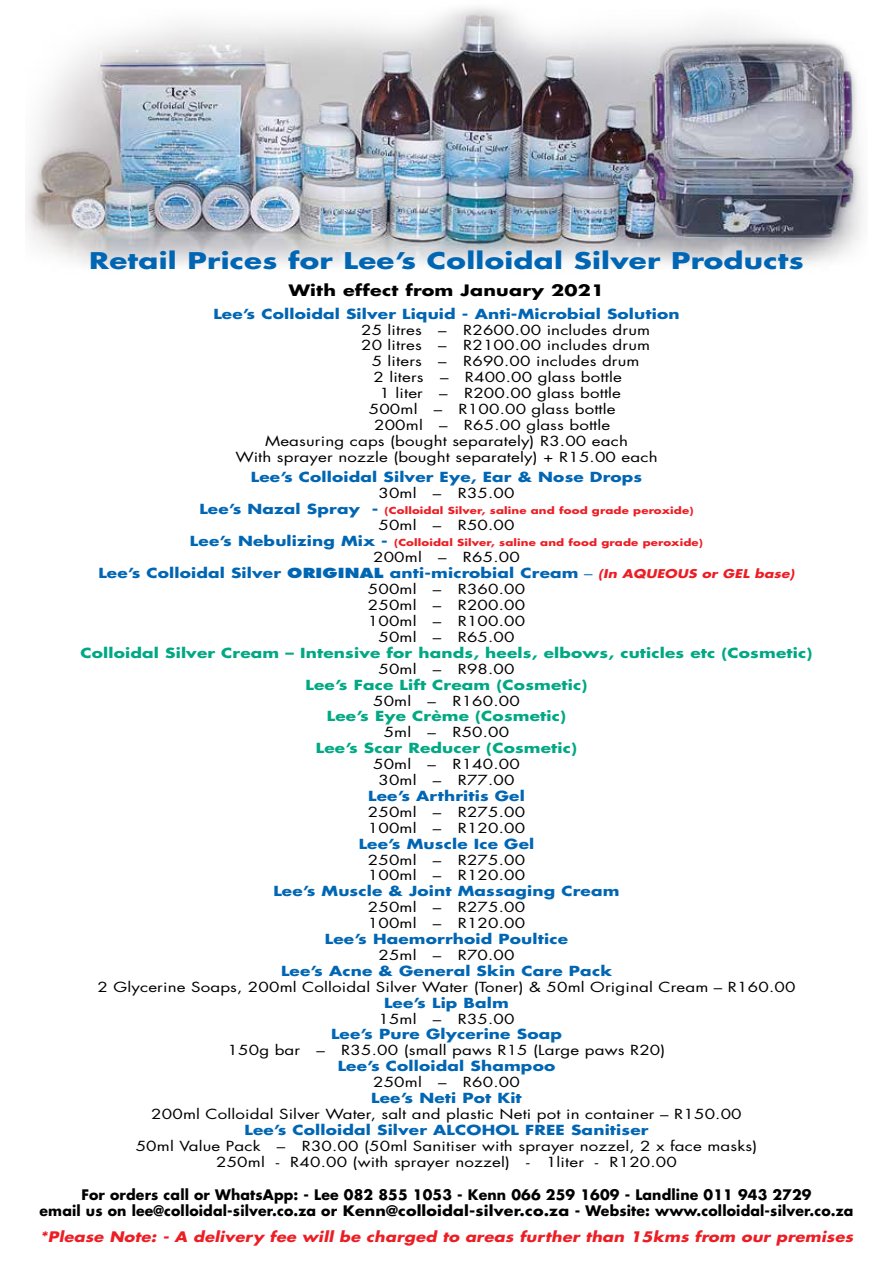
<style>
.page{position:relative;width:893px;height:1263px;background:#fff}
.page>*{position:absolute;margin:0;border:0;box-sizing:border-box;transform-origin:0 0}
.t1{font:700 22.35px "Futura";letter-spacing:.01em;color:#0066b3;scale:1.31 1}
.t2{font:700 15.3px "Futura";letter-spacing:.01em;color:#000;scale:1.25 1}
.t3{font:700 14.1px/16.5px "Futura";letter-spacing:.01em;color:#000;text-align:center}
.t4{font:italic 700 14.1px "Futura";letter-spacing:.01em;color:#ed1d24;scale:1.15 1}
.t5{font:13.5px/16px "Futura";letter-spacing:.01em;color:#000;text-align:center;scale:1.25 1}
.t6{font:700 13.5px "Futura";letter-spacing:.01em;color:#0066b3;scale:1.25 1}
.t7{font:700 13.5px "Futura";letter-spacing:.01em;color:#00a883;scale:1.25 1}
.t8{font:700 9.45px "Futura";letter-spacing:.01em;color:#ed1d24;scale:1.25 1}
.s1{font-size:13.5px;color:#0066b3}
.s2{font-weight:700;color:#0066b3}
.s3{font-weight:800;color:#0066b3}
.s4{color:#0066b3}
.s5{font-weight:700;font-style:italic;font-size:11.85px;color:#ed1d24}
</style>
<div class="page">
<img style="left:25px;top:7px;width:839px;height:262px">
<h1 class="t1" style="left:89px;top:245px;width:547px">Retail Prices for Lee’s Colloidal Silver Products</h1>
<p class="t2" style="left:289px;top:279px;width:254px">With effect from January 2021</p>
<p class="t6" style="left:213px;top:304px;width:374px">Lee’s Colloidal Silver Liquid - Anti-Microbial Solution</p>
<p class="t5" style="left:361px;top:321px;width:233px">25 litres – R2600.00 includes drum</p>
<p class="t5" style="left:361px;top:337px;width:233px">20 litres – R2100.00 includes drum</p>
<p class="t5" style="left:372px;top:353px;width:216px">5 liters – R690.00 includes drum</p>
<p class="t5" style="left:373px;top:369px;width:200px">2 liters – R400.00 glass bottle</p>
<p class="t5" style="left:379px;top:385px;width:195px">1 liter – R200.00 glass bottle</p>
<p class="t5" style="left:369px;top:401px;width:199px">500ml – R100.00 glass bottle</p>
<p class="t5" style="left:374px;top:417px;width:190px">200ml – R65.00 glass bottle</p>
<p class="t5" style="left:265px;top:433px;width:292px">Measuring caps (bought separately) R3.00 each</p>
<p class="t5" style="left:235px;top:449px;width:339px">With sprayer nozzle (bought separately) + R15.00 each</p>
<p class="t6" style="left:251px;top:468px;width:315px">Lee’s Colloidal Silver Eye, Ear &amp; Nose Drops</p>
<p class="t5" style="left:378px;top:485px;width:110px">30ml – R35.00</p>
<p class="t8" style="left:199px;top:504px;width:397px"><span class="s1">Lee’s Nazal Spray -</span> (Colloidal Silver, saline and food grade peroxide)</p>
<p class="t5" style="left:378px;top:517px;width:110px">50ml – R50.00</p>
<p class="t8" style="left:190px;top:536px;width:412px"><span class="s1">Lee’s Nebulizing Mix -</span> (Colloidal Silver, saline and food grade peroxide)</p>
<p class="t5" style="left:98px;top:549px;width:558px">200ml – R65.00<br><span class="s2">Lee’s Colloidal Silver</span> <span class="s3">ORIGINAL</span> <span class="s2">anti-microbial Cream</span> <span class="s4">–</span> <span class="s5">(In AQUEOUS or GEL base)<br></span>500ml – R360.00<br>250ml – R200.00<br>100ml – R100.00<br>50ml – R65.00</p>
<p class="t7" style="left:81px;top:643px;width:587px">Colloidal Silver Cream – Intensive for hands, heels, elbows, cuticles etc (Cosmetic)</p>
<p class="t5" style="left:378px;top:660px;width:110px">50ml – R98.00</p>
<p class="t7" style="left:306px;top:675px;width:227px">Lee’s Face Lift Cream (Cosmetic)</p>
<p class="t5" style="left:373px;top:692px;width:119px">50ml – R160.00</p>
<p class="t7" style="left:327px;top:707px;width:193px">Lee’s Eye Crème (Cosmetic)</p>
<p class="t5" style="left:384px;top:724px;width:102px">5ml – R50.00</p>
<p class="t7" style="left:316px;top:739px;width:210px">Lee’s Scar Reducer (Cosmetic)</p>
<p class="t5" style="left:373px;top:756px;width:119px">50ml – R140.00<br>30ml – R77.00</p>
<p class="t6" style="left:368px;top:786px;width:127px">Lee’s Arthritis Gel</p>
<p class="t5" style="left:368px;top:804px;width:127px;text-align:left">250ml – R275.00<br>100ml – R120.00</p>
<p class="t6" style="left:359px;top:834px;width:142px">Lee’s Muscle Ice Gel</p>
<p class="t5" style="left:368px;top:851px;width:127px;text-align:left">250ml – R275.00<br>100ml – R120.00</p>
<p class="t6" style="left:273px;top:882px;width:278px">Lee’s Muscle &amp; Joint Massaging Cream</p>
<p class="t5" style="left:368px;top:899px;width:127px;text-align:left">250ml – R275.00<br>100ml – R120.00</p>
<p class="t6" style="left:325px;top:929px;width:196px">Lee’s Haemorrhoid Poultice</p>
<p class="t5" style="left:378px;top:947px;width:110px">25ml – R70.00</p>
<p class="t6" style="left:281px;top:961px;width:266px">Lee’s Acne &amp; General Skin Care Pack</p>
<p class="t5" style="left:98px;top:978px;width:560px">2 Glycerine Soaps, 200ml Colloidal Silver Water (Toner) &amp; 50ml Original Cream – R160.00</p>
<p class="t6" style="left:384px;top:993px;width:101px">Lee’s Lip Balm</p>
<p class="t5" style="left:378px;top:1010px;width:110px">15ml – R35.00</p>
<p class="t6" style="left:331px;top:1025px;width:186px">Lee’s Pure Glycerine Soap</p>
<p class="t5" style="left:228px;top:1042px;width:352px">150g bar – R35.00 (small paws R15 (Large paws R20)</p>
<p class="t6" style="left:338px;top:1057px;width:175px">Lee’s Colloidal Shampoo</p>
<p class="t5" style="left:373px;top:1074px;width:119px">250ml – R60.00</p>
<p class="t6" style="left:371px;top:1088px;width:122px">Lee’s Neti Pot Kit</p>
<p class="t5" style="left:151px;top:1106px;width:474px">200ml Colloidal Silver Water, salt and plastic Neti pot in container – R150.00</p>
<p class="t6" style="left:244px;top:1120px;width:325px">Lee’s Colloidal Silver ALCOHOL FREE Sanitiser</p>
<p class="t5" style="left:136px;top:1138px;width:499px">50ml Value Pack – R30.00 (50ml Sanitiser with sprayer nozzel, 2 x face masks)<br>250ml - R40.00 (with sprayer nozzel) - 1liter - R120.00</p>
<p class="t3" style="left:39px;top:1186px;width:815px">For orders call or WhatsApp: - Lee 082 855 1053 - Kenn 066 259 1609 - Landline 011 943 2729<br>email us on lee@colloidal-silver.co.za or Kenn@colloidal-silver.co.za - Website: www.colloidal-silver.co.za</p>
<p class="t4" style="left:40px;top:1227px;width:709px">*Please Note: - A delivery fee will be charged to areas further than 15kms from our premises</p>
</div>
